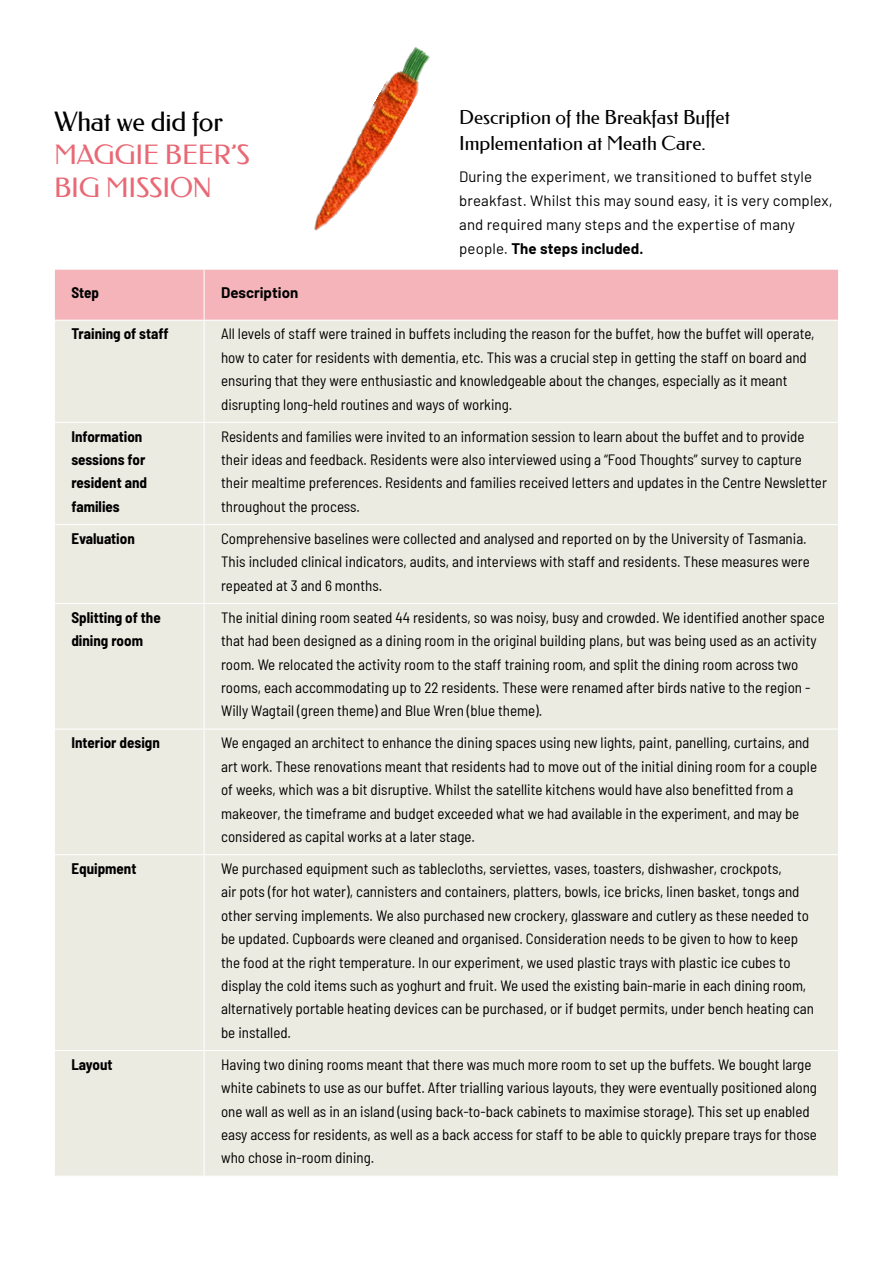
<style>
.page{position:relative;width:893px;height:1263px;background:#fff}
.page>*{position:absolute;margin:0;border:0;box-sizing:border-box;transform-origin:0 0}
.t1{font:27px/33px "Federo";letter-spacing:-.01em;color:#e86975}
.t2{font:27px "Federo";letter-spacing:-.01em;color:#000}
.t3{font:19.5px/25.5px "Federo";color:#000}
.t4{font:semi-condensed 15px/23.4px "Barlow";color:#000}
.t5{font:15px/24px "Barlow";letter-spacing:.01em;color:#000}
.t6{font:700 semi-condensed 15px/23.4px "Barlow";color:#000}
.t7{font:700 15px "Barlow";color:#000}
.s1{font-weight:700}
</style>
<div class="page">
<div style="left:55px;top:270px;width:783px;height:50px;background:#f4b4ba"></div>
<div style="left:55px;top:321px;width:783px;height:855px;background:#ecebe2"></div>
<hr style="left:204px;top:269px;width:1px;height:51px;background:#fff">
<hr style="left:204px;top:321px;width:1px;height:101px;background:#fff">
<hr style="left:54px;top:422px;width:150px;height:1px;background:#fff">
<hr style="left:204px;top:422px;width:635px;height:1px;background:#fff">
<hr style="left:204px;top:423px;width:1px;height:101px;background:#fff">
<hr style="left:54px;top:524px;width:150px;height:1px;background:#fff">
<hr style="left:204px;top:524px;width:635px;height:1px;background:#fff">
<hr style="left:204px;top:525px;width:1px;height:78px;background:#fff">
<hr style="left:54px;top:603px;width:150px;height:1px;background:#fff">
<hr style="left:204px;top:603px;width:635px;height:1px;background:#fff">
<hr style="left:204px;top:604px;width:1px;height:125px;background:#fff">
<hr style="left:54px;top:729px;width:150px;height:1px;background:#fff">
<hr style="left:204px;top:729px;width:635px;height:1px;background:#fff">
<hr style="left:204px;top:729px;width:1px;height:125px;background:#fff">
<hr style="left:54px;top:854px;width:150px;height:1px;background:#fff">
<hr style="left:204px;top:854px;width:635px;height:1px;background:#fff">
<hr style="left:204px;top:855px;width:1px;height:195px;background:#fff">
<hr style="left:54px;top:1050px;width:150px;height:1px;background:#fff">
<hr style="left:204px;top:1050px;width:635px;height:1px;background:#fff">
<hr style="left:204px;top:1051px;width:1px;height:125px;background:#fff">
<img style="left:314px;top:47px;width:116px;height:184px">
<h1 class="t2" style="left:54px;top:106px;width:170px">What we did for</h1>
<h1 class="t1" style="left:54px;top:139px;width:198px">MAGGIE BEER’S<br>BIG MISSION</h1>
<h2 class="t3" style="left:459px;top:105px;width:272px">Description of the Breakfast Buffet<br>Implementation at Meath Care.</h2>
<p class="t5" style="left:459px;top:164px;width:375px">During the experiment, we transitioned to buffet style breakfast. Whilst this may sound easy, it is very complex, and required many steps and the expertise of many people. <span class="s1">The steps included.</span></p>
<p class="t6" style="left:71px;top:280px;width:29px">Step</p>
<p class="t7" style="left:221px;top:281px;width:79px">Description</p>
<p class="t6" style="left:71px;top:321px;width:99px">Training of staff</p>
<p class="t4" style="left:221px;top:321px;width:595px">All levels of staff were trained in buffets including the reason for the buffet, how the buffet will operate, how to cater for residents with dementia, etc. This was a crucial step in getting the staff on board and ensuring that they were enthusiastic and knowledgeable about the changes, especially as it meant disrupting long-held routines and ways of working.</p>
<p class="t6" style="left:71px;top:424px;width:77px">Information sessions for resident and families</p>
<p class="t4" style="left:221px;top:423px;width:607px">Residents and families were invited to an information session to learn about the buffet and to provide their ideas and feedback. Residents were also interviewed using a “Food Thoughts” survey to capture their mealtime preferences. Residents and families received letters and updates in the Centre Newsletter throughout the process.</p>
<p class="t6" style="left:71px;top:526px;width:65px">Evaluation</p>
<p class="t4" style="left:221px;top:526px;width:590px">Comprehensive baselines were collected and analysed and reported on by the University of Tasmania.<br>This included clinical indicators, audits, and interviews with staff and residents. These measures were repeated at 3 and 6 months.</p>
<p class="t6" style="left:71px;top:605px;width:91px">Splitting of the dining room</p>
<p class="t4" style="left:221px;top:604px;width:605px">The initial dining room seated 44 residents, so was noisy, busy and crowded. We identified another space that had been designed as a dining room in the original building plans, but was being used as an activity room. We relocated the activity room to the staff training room, and split the dining room across two rooms, each accommodating up to 22 residents. These were renamed after birds native to the region - Willy Wagtail (green theme) and Blue Wren (blue theme).</p>
<p class="t6" style="left:71px;top:730px;width:90px">Interior design</p>
<p class="t4" style="left:221px;top:730px;width:597px">We engaged an architect to enhance the dining spaces using new lights, paint, panelling, curtains, and art work. These renovations meant that residents had to move out of the initial dining room for a couple of weeks, which was a bit disruptive. Whilst the satellite kitchens would have also benefitted from a makeover, the timeframe and budget exceeded what we had available in the experiment, and may be considered as capital works at a later stage.</p>
<p class="t6" style="left:71px;top:856px;width:67px">Equipment</p>
<p class="t4" style="left:221px;top:856px;width:594px">We purchased equipment such as tablecloths, serviettes, vases, toasters, dishwasher, crockpots,<br>air pots (for hot water), cannisters and containers, platters, bowls, ice bricks, linen basket, tongs and other serving implements. We also purchased new crockery, glassware and cutlery as these needed to be updated. Cupboards were cleaned and organised. Consideration needs to be given to how to keep the food at the right temperature. In our experiment, we used plastic trays with plastic ice cubes to display the cold items such as yoghurt and fruit. We used the existing bain-marie in each dining room, alternatively portable heating devices can be purchased, or if budget permits, under bench heating can be installed.</p>
<p class="t6" style="left:71px;top:1052px;width:43px">Layout</p>
<p class="t4" style="left:221px;top:1051px;width:597px">Having two dining rooms meant that there was much more room to set up the buffets. We bought large white cabinets to use as our buffet. After trialling various layouts, they were eventually positioned along one wall as well as in an island (using back-to-back cabinets to maximise storage). This set up enabled easy access for residents, as well as a back access for staff to be able to quickly prepare trays for those who chose in-room dining.</p>
</div>
